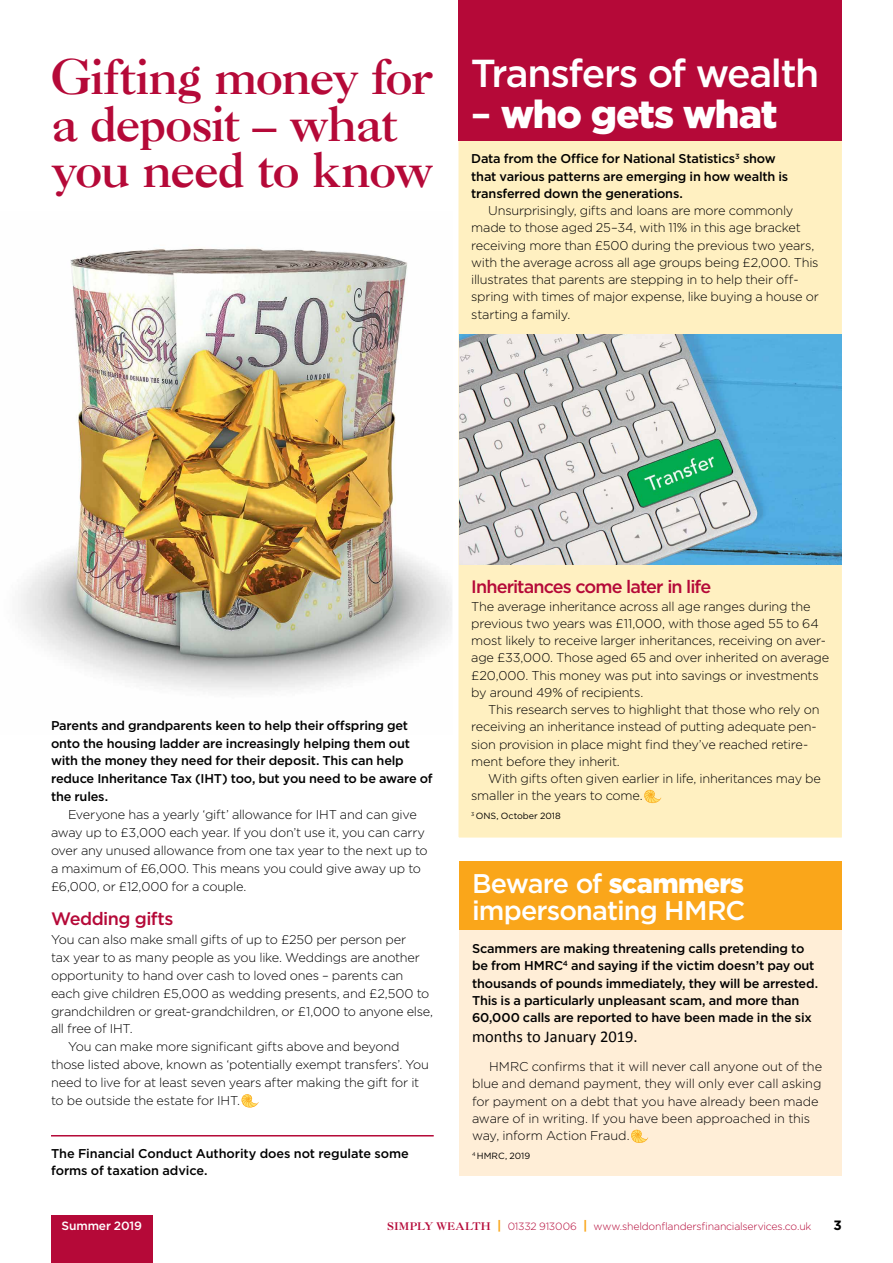
<style>
.page{position:relative;width:893px;height:1263px;background:#fff}
.page>*{position:absolute;margin:0;border:0;box-sizing:border-box;transform-origin:0 0}
.t1{font:48px/46.5px "Caslon 3 LT Std";letter-spacing:-.02em;color:#b50938}
.t2{font:500 39px "Gotham";letter-spacing:-.035em;color:#fff}
.t3{font:900 39px "Gotham";letter-spacing:-.03em;color:#fff}
.t4{font:500 27px/27px "Gotham";letter-spacing:-.03em;color:#fff}
.t5{font:500 18px "Gotham";letter-spacing:-.05em;color:#b50938}
.t6{font:500 18px "Gotham";letter-spacing:-.03em;color:#b50938}
.t7{font:16.5px "Calibri";color:#000}
.t8{font:700 13.5px "Gotham";color:#000}
.t9{font:300 12.75px/17.2px "Gotham";letter-spacing:-.015em;color:#000}
.t10{font:500 12.75px/17.2px "Gotham";letter-spacing:-.015em;color:#000}
.t11{font:500 12px "Gotham";letter-spacing:-.01em;color:#fff}
.t12{font:300 10.5px "Gotham";letter-spacing:-.015em;color:#b50938}
.t13{font:9px "Gotham";color:#000}
.s1{font-weight:500}
.s2{font-weight:900}
.s3{font-family:"Caslon 3 LT Std";font-weight:400}
.s4{font-weight:700;font-size:12.6px;color:#faa61a}
</style>
<div class="page">
<img style="left:21px;top:248px;width:431px;height:442px">
<hr style="left:51px;top:1135px;width:383px;height:1px;background:#b50938">
<svg style="left:241px;top:1094px;width:18px;height:14px"></svg>
<div style="left:459px;top:909px;width:383px;height:267px;background:#ffeed7"></div>
<svg style="left:631px;top:1129px;width:17px;height:14px"></svg>
<div style="left:455px;top:55px;width:390px;height:785px;background:#fff0c1"></div>
<svg style="left:644px;top:789px;width:17px;height:15px"></svg>
<div style="left:452px;top:52px;width:396px;height:791px;border:6px solid #fff"></div>
<div style="left:459px;top:861px;width:383px;height:69px;background:#faa61a"></div>
<div style="left:458px;top:0;width:384px;height:140px;background:#b50938"></div>
<img style="left:459px;top:335px;width:383px;height:229px">
<div style="left:51px;top:1215px;width:102px;height:48px;background:#b50938"></div>
<h1 class="t1" style="left:51px;top:54px;width:384px">Gifting money for a deposit – what you need to know</h1>
<h2 class="t2" style="left:471px;top:48px;width:350px">Transfers of wealth</h2>
<h2 class="t3" style="left:471px;top:87px;width:308px"><span class="s1">–</span> who gets what</h2>
<p class="t10" style="left:471px;top:150px;width:319px">Data from the Office for National Statistics<sup>3</sup> show that various patterns are emerging in how wealth is transferred down the generations.</p>
<p class="t9" style="left:471px;top:202px;width:349px;text-indent:17px">Unsurprisingly, gifts and loans are more commonly made to those aged 25–34, with 11% in this age bracket receiving more than £500 during the previous two years, with the average across all age groups being £2,000. This illustrates that parents are stepping in to help their off&shy;spring with times of major expense, like buying a house or starting a family.</p>
<p class="t10" style="left:51px;top:716px;width:383px;line-height:17.9px">Parents and grandparents keen to help their offspring get onto the housing ladder are increasingly helping them out with the money they need for their deposit. This can help reduce Inheritance Tax (IHT) too, but you need to be aware of the rules.</p>
<p class="t9" style="left:51px;top:805px;width:378px;line-height:17.9px;text-indent:17px">Everyone has a yearly ‘gift’ allowance for IHT and can give away up to £3,000 each year. If you don’t use it, you can carry over any unused allowance from one tax year to the next up to a maximum of £6,000. This means you could give away up to £6,000, or £12,000 for a couple.</p>
<h3 class="t6" style="left:51px;top:907px;width:124px">Wedding gifts</h3>
<p class="t9" style="left:51px;top:930px;width:357px">You can also make small gifts of up to £250 per person per</p>
<p class="t9" style="left:51px;top:948px;width:370px">tax year to as many people as you like. Weddings are another</p>
<p class="t9" style="left:51px;top:966px;width:354px">opportunity to hand over cash to loved ones – parents can</p>
<p class="t9" style="left:51px;top:984px;width:380px">each give children £5,000 as wedding presents, and £2,500 to</p>
<p class="t9" style="left:51px;top:1002px;width:384px">grandchildren or great-grandchildren, or £1,000 to anyone else,</p>
<p class="t9" style="left:51px;top:1020px;width:83px">all free of IHT.</p>
<p class="t9" style="left:68px;top:1038px;width:333px">You can make more significant gifts above and beyond</p>
<p class="t9" style="left:51px;top:1056px;width:380px">those listed above, known as ‘potentially exempt transfers’. You</p>
<p class="t9" style="left:51px;top:1073px;width:370px">need to live for at least seven years after making the gift for it</p>
<p class="t9" style="left:51px;top:1091px;width:191px">to be outside the estate for IHT.</p>
<p class="t10" style="left:51px;top:1144px;width:359px">The Financial Conduct Authority does not regulate some forms of taxation advice.</p>
<h3 class="t5" style="left:471px;top:575px;width:242px">Inheritances come later in life</h3>
<p class="t9" style="left:471px;top:597px;width:359px">The average inheritance across all age ranges during the previous two years was £11,000, with those aged 55 to 64 most likely to receive larger inheritances, receiving on aver&shy;age £33,000. Those aged 65 and over inherited on average £20,000. This money was put into savings or investments by around 49% of recipients.</p>
<p class="t9" style="left:471px;top:701px;width:350px;text-indent:17px">This research serves to highlight that those who rely on receiving an inheritance instead of putting adequate pen&shy;sion provision in place might find they’ve reached retire&shy;ment before they inherit.</p>
<p class="t9" style="left:471px;top:770px;width:351px;text-indent:17px">With gifts often given earlier in life, inheritances may be smaller in the years to come.</p>
<p class="t13" style="left:471px;top:810px;width:91px"><sup>3</sup> ONS, October 2018</p>
<h3 class="t4" style="left:472px;top:870px;width:275px">Beware of <span class="s2">scammers </span>impersonating HMRC</h3>
<p class="t10" style="left:472px;top:940px;width:348px">Scammers are making threatening calls pretending to be from HMRC<sup>4</sup> and saying if the victim doesn’t pay out thousands of pounds immediately, they will be arrested.<br>This is a particularly unpleasant scam, and more than 60,000 calls are reported to have been made in the six</p>
<p class="t7" style="left:472px;top:1026px;width:167px">months to January 2019.</p>
<p class="t9" style="left:472px;top:1058px;width:352px;text-indent:17px">HMRC confirms that it will never call anyone out of the blue and demand payment, they will only ever call asking for payment on a debt that you have already been made aware of in writing. If you have been approached in this way, inform Action Fraud.</p>
<p class="t13" style="left:472px;top:1150px;width:60px"><sup>4</sup> HMRC, 2019</p>
<p class="t11" style="left:61px;top:1218px;width:82px">Summer 2019</p>
<p class="t12" style="left:387px;top:1220px;width:426px"><span class="s3">SIMPLY WEALTH</span> <span class="s4">|</span> 01332 913006 <span class="s4">|</span> www.sheldonflandersfinancialservices.co.uk</p>
<p class="t8" style="left:834px;top:1216px;width:10px">3</p>
</div>
